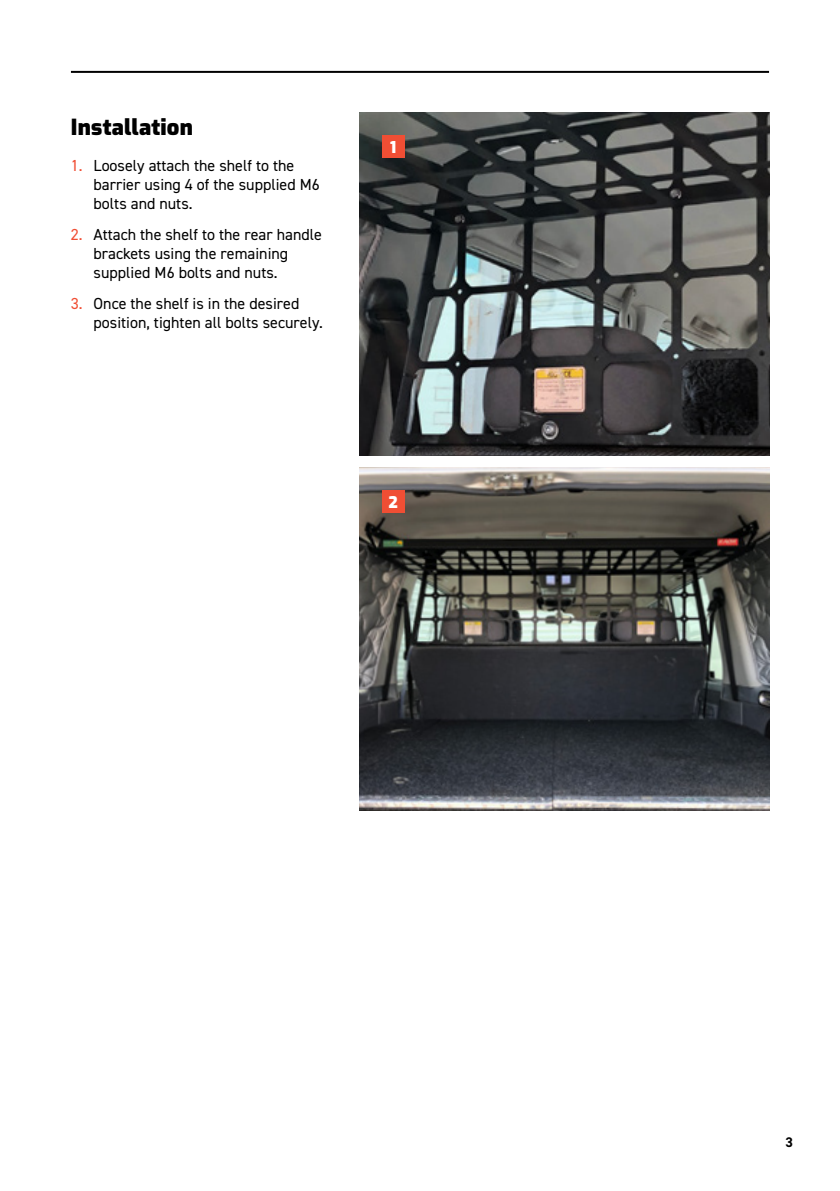
<style>
.page{position:relative;width:840px;height:1191px;background:#fff}
.page>*{position:absolute;margin:0;border:0;box-sizing:border-box;transform-origin:0 0}
.t1{font:900 22px "Exo";letter-spacing:.01em;color:#000}
.t2{font:16px/19.2px "DIN2014";color:#000}
.t3{font:900 16px "Exo";color:#fff}
.t4{font:700 14px "DIN2014";color:#000}
.s1{color:#f04e34}
</style>
<div class="page">
<hr style="left:71px;top:71px;width:697px;height:2px;background:#000">
<img style="left:359px;top:112px;width:409px;height:343px">
<img style="left:359px;top:467px;width:409px;height:343px">
<div style="left:382px;top:135px;width:22px;height:23px;background:#f04e34"></div>
<div style="left:382px;top:490px;width:22px;height:23px;background:#f04e34"></div>
<h1 class="t1" style="left:71px;top:111px;width:123px">Installation</h1>
<p class="t2" style="left:94px;top:155px;width:227px;text-indent:-23px"><span class="s1">1.</span> Loosely attach the shelf to the barrier using 4 of the supplied M6 bolts and nuts.</p>
<p class="t2" style="left:94px;top:224px;width:230px;text-indent:-23px"><span class="s1">2.</span> Attach the shelf to the rear handle brackets using the remaining supplied M6 bolts and nuts.</p>
<p class="t2" style="left:94px;top:293px;width:231px;text-indent:-23px"><span class="s1">3.</span> Once the shelf is in the desired position, tighten all bolts securely.</p>
<p class="t3" style="left:390px;top:135px;width:8px">1</p>
<p class="t3" style="left:388px;top:490px;width:11px">2</p>
<p class="t4" style="left:785px;top:1132px;width:9px">3</p>
</div>
